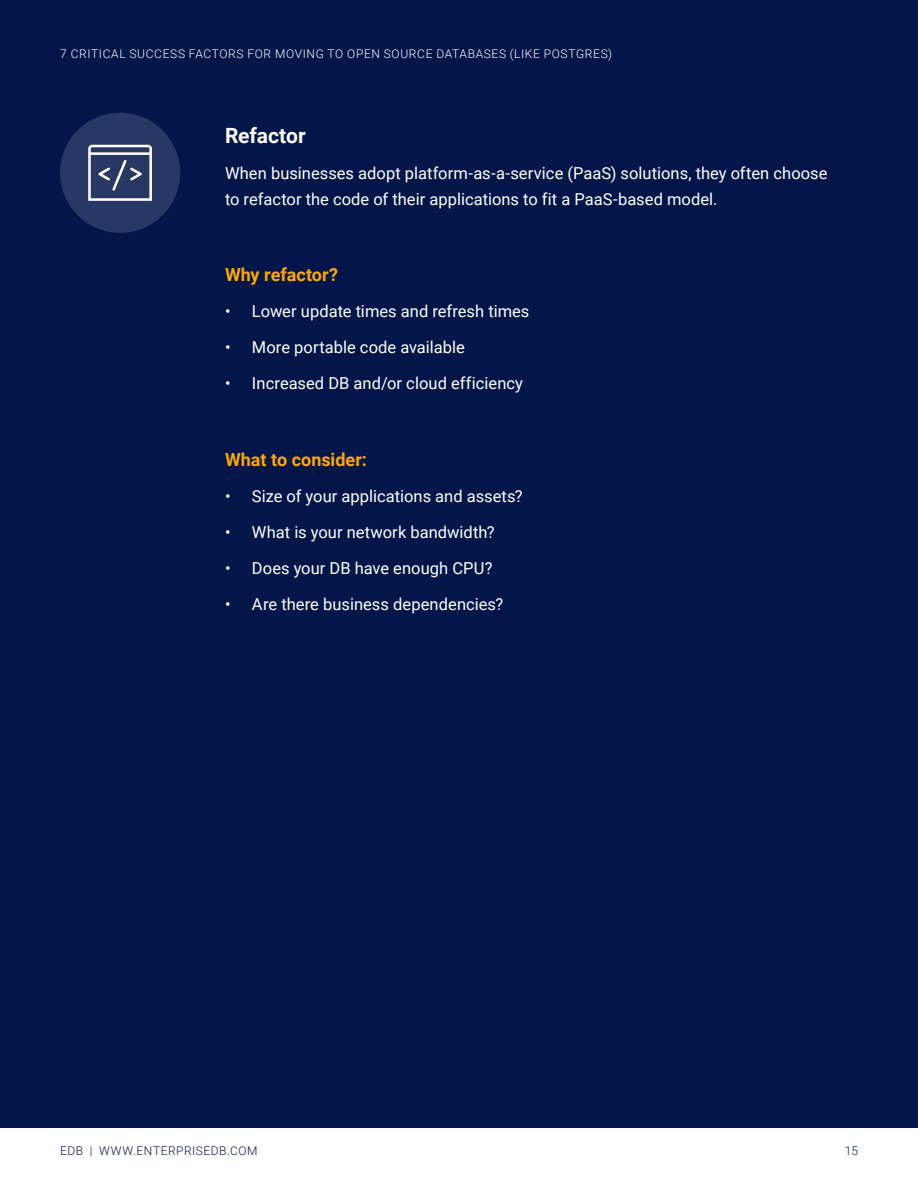
<style>
.page{position:relative;width:918px;height:1188px;background:#fff}
.page>*{position:absolute;margin:0;border:0;box-sizing:border-box;transform-origin:0 0}
.t1{font:700 21px "Roboto";color:#fff}
.t2{font:700 18px "Roboto";color:#ffa800}
.t3{font:16.5px/25.5px "Roboto";color:#fff}
.t4{font:300 12px "Roboto";letter-spacing:.055em;color:#fff}
.t5{font:300 12px "Roboto";letter-spacing:.045em;color:#031649}
</style>
<div class="page">
<div style="left:0;top:0;width:918px;height:1128px;background:#031649"></div>
<div style="left:60px;top:113px;width:120px;height:120px;background:#283864;border-radius:50%"></div>
<svg style="left:88px;top:145px;width:64px;height:56px"></svg>
<p class="t4" style="left:60px;top:45px;width:553px">7 CRITICAL SUCCESS FACTORS FOR MOVING TO OPEN SOURCE DATABASES (LIKE POSTGRES)</p>
<p class="t1" style="left:225px;top:121px;width:82px">Refactor</p>
<p class="t3" style="left:225px;top:160px;width:604px">When businesses adopt platform-as-a-service (PaaS) solutions, they often choose to refactor the code of their applications to fit a PaaS-based model.</p>
<p class="t2" style="left:225px;top:262px;width:115px">Why refactor?</p>
<p class="t3" style="left:225px;top:298px;width:306px">• Lower update times and refresh times</p>
<p class="t3" style="left:225px;top:334px;width:241px">• More portable code available</p>
<p class="t3" style="left:225px;top:370px;width:300px">• Increased DB and/or cloud efficiency</p>
<p class="t2" style="left:225px;top:447px;width:144px">What to consider:</p>
<p class="t3" style="left:225px;top:483px;width:299px">• Size of your applications and assets?</p>
<p class="t3" style="left:225px;top:519px;width:271px">• What is your network bandwidth?</p>
<p class="t3" style="left:225px;top:555px;width:269px">• Does your DB have enough CPU?</p>
<p class="t3" style="left:225px;top:591px;width:280px">• Are there business dependencies?</p>
<p class="t5" style="left:60px;top:1142px;width:199px">EDB | WWW.ENTERPRISEDB.COM</p>
<p class="t5" style="left:845px;top:1142px;width:15px">15</p>
</div>
